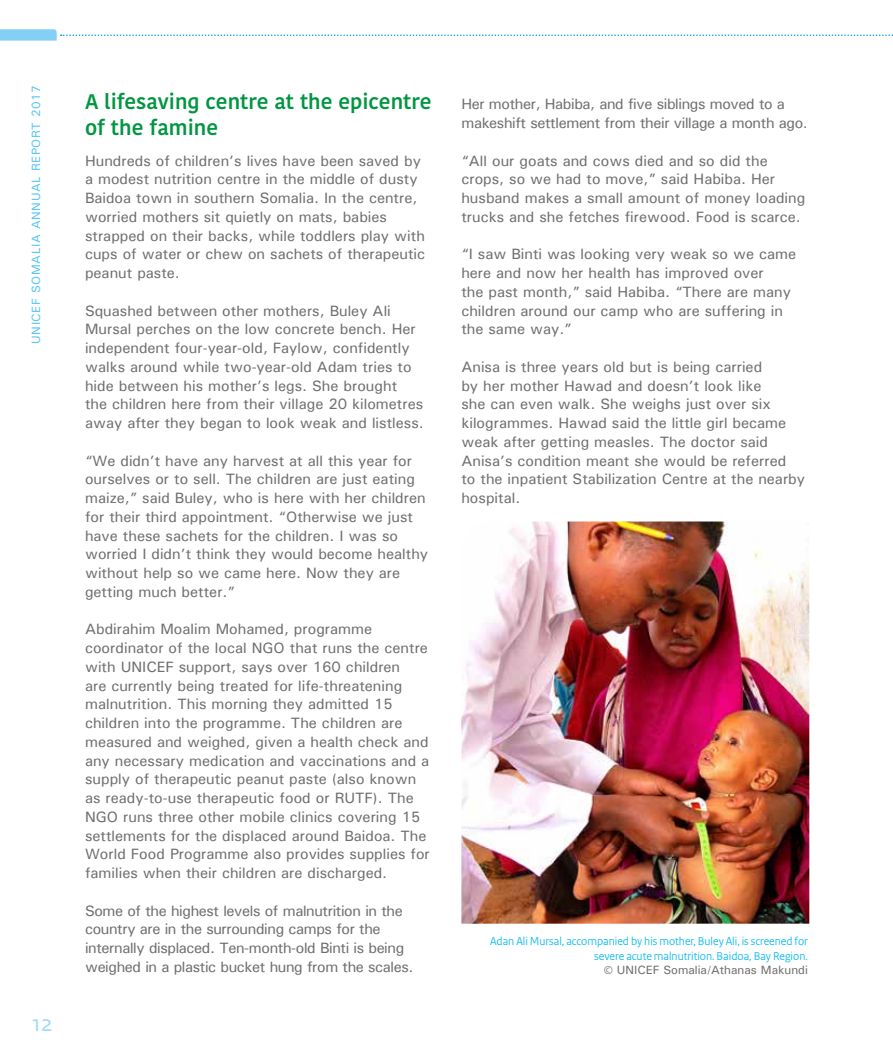
<style>
.page{position:relative;width:893px;height:1063px;background:#fff}
.page>*{position:absolute;margin:0;border:0;box-sizing:border-box;transform-origin:0 0}
.t1{font:24px "Rijksoverheid Sans Text";color:#a1daf8}
.t2{font:600 21px/25.2px "Kohinoor Bangla";color:#009641}
.t3{font:500 15px/18.8px "Univers";color:#706f6f}
.t4{font:500 15px/18.8px "Univers";letter-spacing:-.025em;color:#706f6f}
.t5{font:12px/14.4px "Rijksoverheid Sans Heading";color:#0bbbef;text-align:right}
.t6{font:500 12px "Univers";letter-spacing:.05em;color:#5bc5f2}
.t7{font:500 12px "Univers";color:#706f6f}
.s1{font-family:"Rijksoverheid Sans Heading";font-weight:400}
</style>
<div class="page">
<svg style="left:0;top:29px;width:893px;height:12px"></svg>
<img style="left:461px;top:522px;width:348px;height:402px">
<p class="t6" style="left:28px;top:344px;width:260px;rotate:-90deg">UNICEF SOMALIA ANNUAL REPORT 2017</p>
<h1 class="t1" style="left:32px;top:1010px;width:22px">12</h1>
<h2 class="t2" style="left:85px;top:89px;width:348px">A lifesaving centre at the epicentre of the famine</h2>
<p class="t3" style="left:85px;top:151px;width:342px">Hundreds of children’s lives have been saved by a modest nutrition centre in the middle of dusty Baidoa town in southern Somalia. In the centre, worried mothers sit quietly on mats, babies strapped on their backs, while toddlers play with cups of water or chew on sachets of therapeutic peanut paste.</p>
<p class="t3" style="left:85px;top:301px;width:340px">Squashed between other mothers, Buley Ali Mursal perches on the low concrete bench. Her independent four-year-old, Faylow, confidently walks around while two-year-old Adam tries to hide between his mother’s legs. She brought<br>the children here from their village 20 kilometres away after they began to look weak and listless.</p>
<p class="t3" style="left:85px;top:451px;width:345px">“We didn’t have any harvest at all this year for ourselves or to sell. The children are just eating maize,” said Buley, who is here with her children for their third appointment. “Otherwise we just have these sachets for the children. I was so worried I didn’t think they would become healthy without help so we came here. Now they are getting much better.”</p>
<p class="t3" style="left:85px;top:620px;width:346px">Abdirahim Moalim Mohamed, programme coordinator of the local NGO that runs the centre with UNICEF support, says over 160 children<br>are currently being treated for life-threatening malnutrition. This morning they admitted 15 children into the programme. The children are measured and weighed, given a health check and any necessary medication and vaccinations and a supply of therapeutic peanut paste (also known as ready-to-use therapeutic food or RUTF). The NGO runs three other mobile clinics covering 15 settlements for the displaced around Baidoa. The World Food Programme also provides supplies for families when their children are discharged.</p>
<p class="t4" style="left:85px;top:901px;width:330px">Some of the highest levels of malnutrition in the country are in the surrounding camps for the internally displaced. Ten-month-old Binti is being weighed in a plastic bucket hung from the scales.</p>
<p class="t4" style="left:461px;top:95px;width:348px">Her mother, Habiba, and five siblings moved to a makeshift settlement from their village a month ago.</p>
<p class="t3" style="left:461px;top:151px;width:345px">“All our goats and cows died and so did the crops, so we had to move,” said Habiba. Her husband makes a small amount of money loading trucks and she fetches firewood. Food is scarce.</p>
<p class="t3" style="left:461px;top:245px;width:336px">“I saw Binti was looking very weak so we came here and now her health has improved over<br>the past month,” said Habiba. “There are many children around our camp who are suffering in the same way.”</p>
<p class="t3" style="left:461px;top:357px;width:345px">Anisa is three years old but is being carried<br>by her mother Hawad and doesn’t look like<br>she can even walk. She weighs just over six kilogrammes. Hawad said the little girl became weak after getting measles. The doctor said Anisa’s condition meant she would be referred<br>to the inpatient Stabilization Centre at the nearby hospital.</p>
<p class="t5" style="left:490px;top:934px;width:319px">Adan Ali Mursal, accompanied by his mother, Buley Ali, is screened for severe acute malnutrition. Baidoa, Bay Region.</p>
<p class="t7" style="left:604px;top:962px;width:206px"><span class="s1">©</span> UNICEF Somalia/Athanas Makundi</p>
</div>
